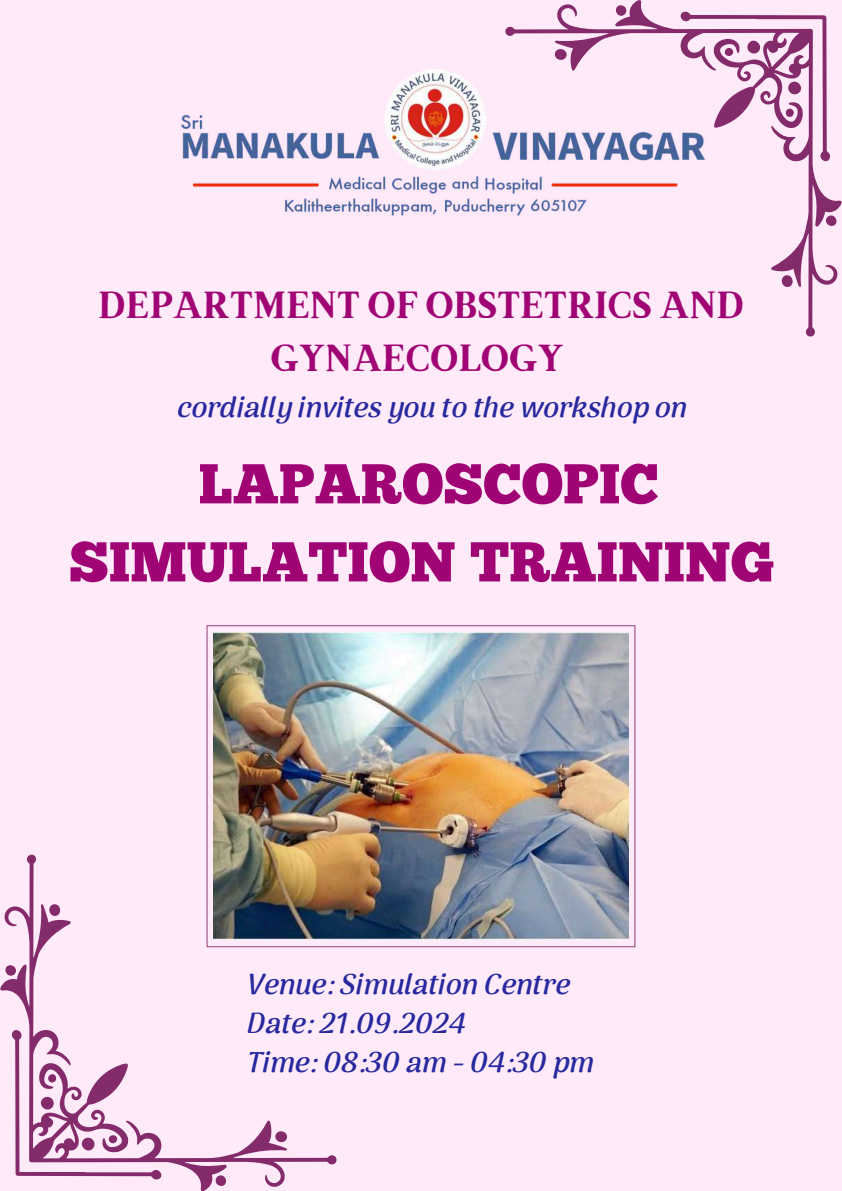
<style>
.page{position:relative;width:842px;height:1191px;background:#fff}
.page>*{position:absolute;margin:0;border:0;box-sizing:border-box;transform-origin:0 0}
.t1{font:56px/78px "Chunk Five";color:#a00474;text-align:center}
.t2{font:700 38px/52.5px "Brixton TC";color:#a00474;text-align:center}
.t3{font:28.3px/39px "CA Generated";color:#28299f}
</style>
<div class="page">
<div style="left:0;top:0;width:842px;height:1190px;background:#ffeaf9"></div>
<svg style="left:505px;top:0;width:337px;height:336px"></svg>
<svg style="left:0;top:854px;width:337px;height:336px"></svg>
<img style="left:181px;top:59px;width:539px;height:174px">
<svg style="left:207px;top:625px;width:428px;height:322px"></svg>
<img style="left:214px;top:632px;width:414px;height:307px">
<h2 class="t2" style="left:98px;top:283px;width:647px">DEPARTMENT OF OBSTETRICS AND<br>GYNAECOLOGY</h2>
<p class="t3" style="left:177px;top:388px;width:511px">cordially invites you to the workshop on</p>
<h1 class="t1" style="left:69px;top:450px;width:707px">LAPAROSCOPIC<br>SIMULATION TRAINING</h1>
<p class="t3" style="left:248px;top:964px;width:348px">Venue: Simulation Centre<br>Date: 21.09.2024<br>Time: 08:30 am - 04:30 pm</p>
</div>
